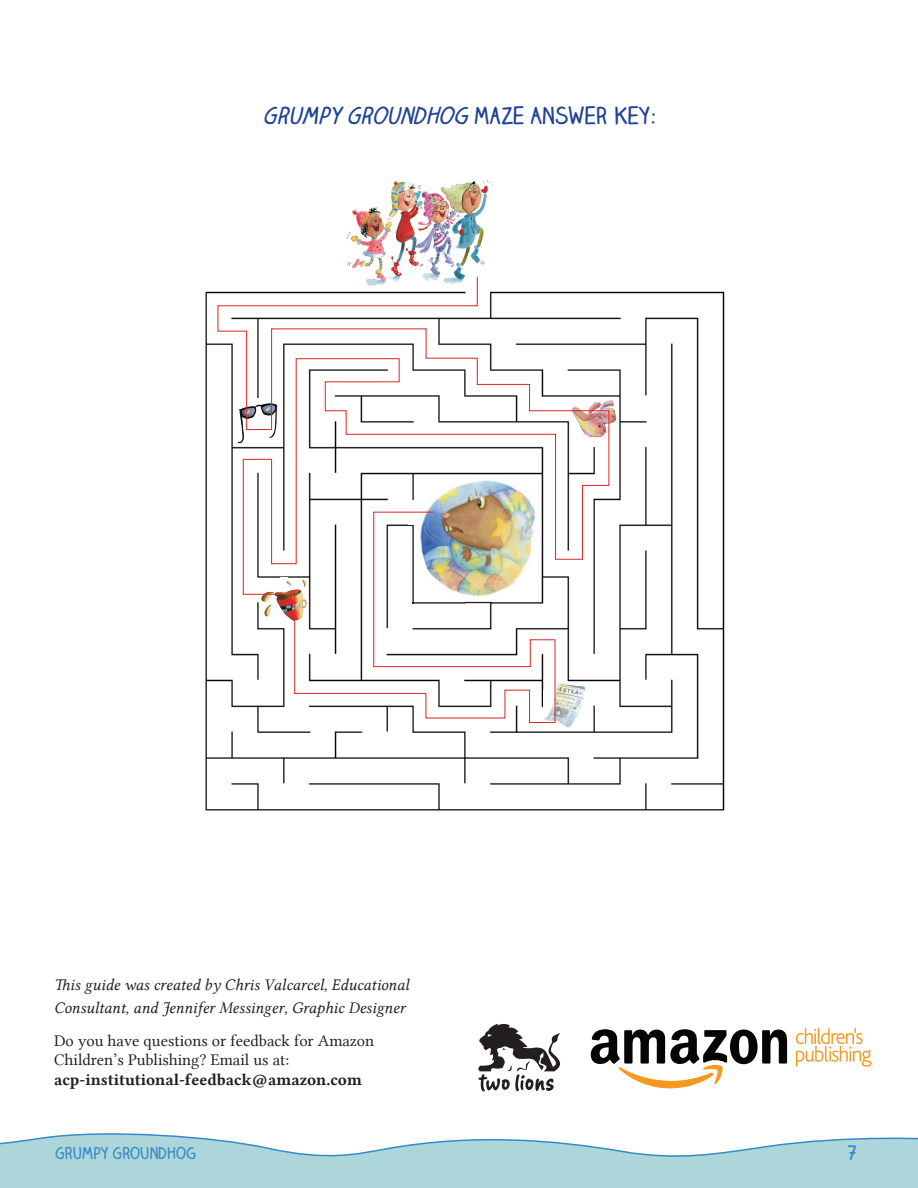
<style>
.page{position:relative;width:918px;height:1188px;background:#fff}
.page>*{position:absolute;margin:0;border:0;box-sizing:border-box;transform-origin:0 0}
.Subtitles_G{font:italic 700 22.5px "Claire Hand";color:#204397}
.t1{font:700 19.5px "Claire Hand";color:#378ac9}
.Body_G{font:16.5px/19.5px "Lin Libertine";color:#231f20}
.Body_G-2{font:16.5px/22.5px "Lin Libertine I";color:#231f20}
.t2{font:700 15.75px "Claire Hand";color:#378ac9}
.s1{font-style:normal}
.s2{font-family:"Lin Libertine B"}
</style>
<div class="page">
<svg style="left:0;top:1049px;width:918px;height:139px"></svg>
<img style="left:205px;top:291px;width:520px;height:520px">
<img style="left:544px;top:724px;width:42px;height:3px">
<img style="left:610px;top:398px;width:8px;height:38px">
<img style="left:610px;top:402px;width:2px;height:34px">
<img style="left:346px;top:180px;width:147px;height:96px">
<svg style="left:217px;top:276px;width:393px;height:448px"></svg>
<svg style="left:591px;top:1029px;width:196px;height:59px"></svg>
<svg style="left:796px;top:1028px;width:76px;height:39px"></svg>
<svg style="left:478px;top:1024px;width:82px;height:67px"></svg>
<p class="Subtitles_G" style="left:262px;top:100px;width:396px">GRUMPYGROUNDHOG<span class="s1">M A Z E A N S W E R K E Y :</span></p>
<p class="Body_G-2" style="left:54px;top:974px;width:357px">This guide was created by Chris Valcarcel, Educational<br>Consultant, and Jennifer Messinger, Graphic Designer</p>
<p class="Body_G" style="left:54px;top:1031px;width:322px">Do you have questions or feedback for Amazon<br>Children’s Publishing? Email us at: <span class="s2">acp-institutional-feedback@amazon.com</span></p>
<p class="t2" style="left:55px;top:1142px;width:142px">GRUMPY GROUNDHOG</p>
<p class="t1" style="left:847px;top:1139px;width:13px">7</p>
</div>
